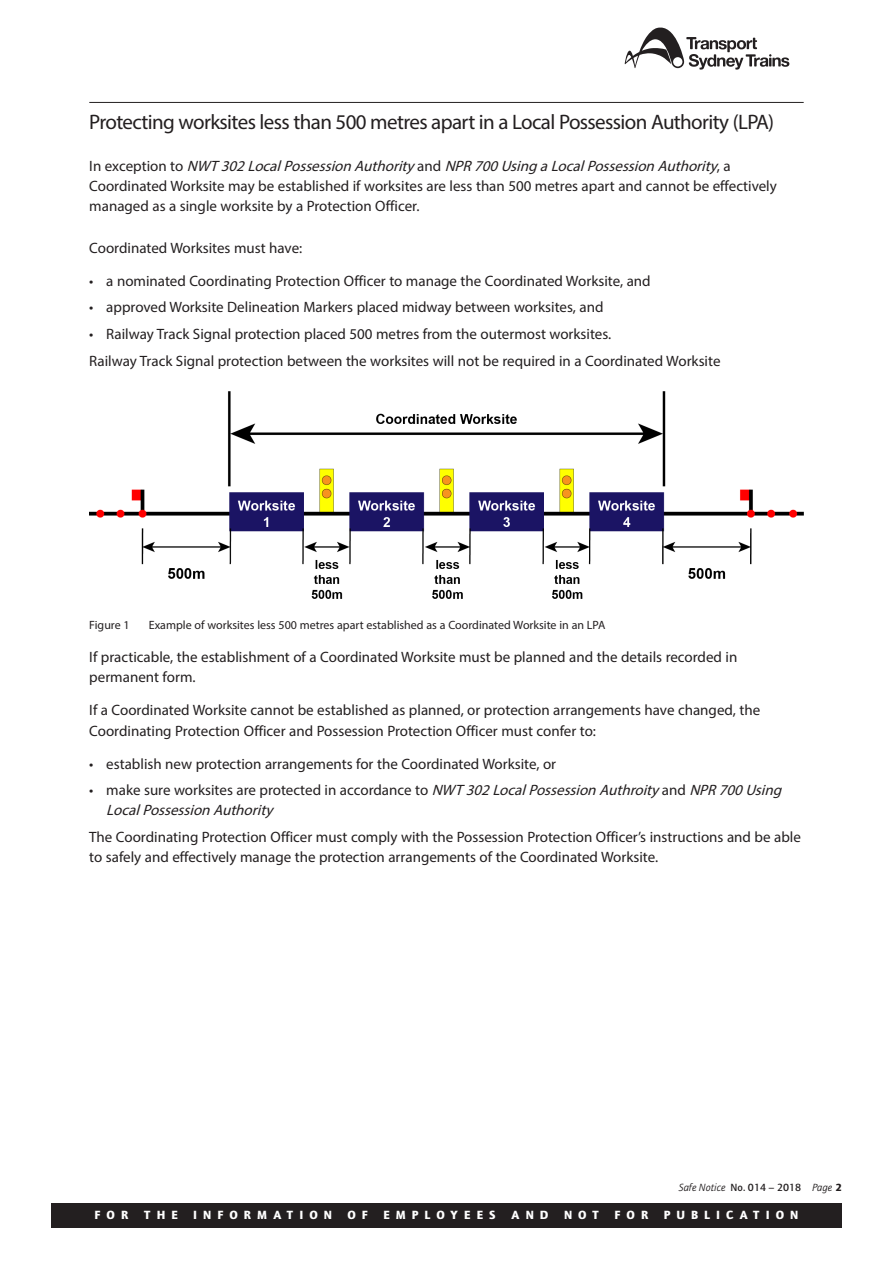
<style>
.page{position:relative;width:893px;height:1263px;background:#fff}
.page>*{position:absolute;margin:0;border:0;box-sizing:border-box;transform-origin:0 0}
.Heading_1{font:21px "Myriad Pro";letter-spacing:-.03em;color:#231f20}
.Body{font:15px/20.2px "Myriad Pro";color:#231f20}
.Heading_1-2{font:15px/20.2px "Myriad Pro";color:#231f20}
.t1{font:italic 15px/20.2px "Myriad Pro";color:#231f20}
.t2{font:12px "Myriad Pro";color:#231f20}
.t3{font:900 12px "AT Quay Sans";letter-spacing:.5em;color:#fff}
.t4{font:italic 10.5px "AT Quay Sans";color:#231f20}
.s1{font-style:italic}
.s2{font-style:normal}
.s3{font-weight:500;font-style:normal}
.s4{font-weight:900;font-style:normal}
</style>
<div class="page">
<div style="left:51px;top:1204px;width:791px;height:24px;background:#231f20"></div>
<svg style="left:625px;top:27px;width:164px;height:43px"></svg>
<hr style="left:89px;top:102px;width:715px;height:1px;background:#231f20">
<img style="left:89px;top:391px;width:715px;height:208px">
<p class="Heading_1" style="left:89px;top:109px;width:686px">Protecting worksites less than 500 metres apart in a Local Possession Authority (LPA)</p>
<p class="Heading_1-2" style="left:89px;top:155px;width:689px">I n e x c e p t i o n t o <span class="s1">NWT302LocalPossessionAuthority</span>a n d <span class="s1">NPR700UsingaLocalPossessionAuthority</span>, a<br>Coordinated Worksite may be established if worksites are less than 500 metres apart and cannot be effectively managed as a single worksite by a Protection Officer.</p>
<p class="Heading_1-2" style="left:89px;top:237px;width:215px">Coordinated Worksites must have:</p>
<p class="Heading_1-2" style="left:89px;top:270px;width:563px">• a nominated Coordinating Protection Officer to manage the Coordinated Worksite, and</p>
<p class="Heading_1-2" style="left:89px;top:297px;width:516px">• approved Worksite Delineation Markers placed midway between worksites, and</p>
<p class="Heading_1-2" style="left:89px;top:324px;width:524px">• Railway Track Signal protection placed 500 metres from the outermost worksites.</p>
<p class="Body" style="left:89px;top:350px;width:633px">Railway Track Signal protection between the worksites will not be required in a Coordinated Worksite</p>
<p class="t2" style="left:89px;top:618px;width:42px">Figure 1</p>
<p class="t2" style="left:149px;top:618px;width:458px">Example of worksites less 500 metres apart established as a Coordinated Worksite in an LPA</p>
<p class="Body" style="left:89px;top:647px;width:650px">If practicable, the establishment of a Coordinated Worksite must be planned and the details recorded in permanent form.</p>
<p class="Body" style="left:89px;top:700px;width:672px">If a Coordinated Worksite cannot be established as planned, or protection arrangements have changed, the<br>Coordinating Protection Officer and Possession Protection Officer must confer to:</p>
<p class="Heading_1-2" style="left:89px;top:753px;width:468px">• establish new protection arrangements for the Coordinated Worksite, or</p>
<p class="t1" style="left:106px;top:780px;width:681px;text-indent:-17px"><span class="s2">• make sure worksites are protected in accordance to</span> NWT302LocalPossessionAuthroity<span class="s2">and</span> NPR700Using<br>LocalPossessionAuthority</p>
<p class="Body" style="left:89px;top:827px;width:713px">The Coordinating Protection Officer must comply with the Possession Protection Officer’s instructions and be able to safely and effectively manage the protection arrangements of the Coordinated Worksite.</p>
<p class="t4" style="left:679px;top:1181px;width:165px">Safe Notice <span class="s3">No. 014 – 2018</span> Page <span class="s4">2</span></p>
<p class="t3" style="left:95px;top:1208px;width:35px">FOR</p>
<p class="t3" style="left:144px;top:1208px;width:35px">THE</p>
<p class="t3" style="left:193px;top:1208px;width:140px">INFORMATION</p>
<p class="t3" style="left:347px;top:1208px;width:22px">O F</p>
<p class="t3" style="left:383px;top:1208px;width:114px">EMPLOYEES</p>
<p class="t3" style="left:511px;top:1208px;width:39px">AND</p>
<p class="t3" style="left:564px;top:1208px;width:37px">NOT</p>
<p class="t3" style="left:614px;top:1208px;width:35px">FOR</p>
<p class="t3" style="left:664px;top:1208px;width:136px">PUBLICATION</p>
</div>
